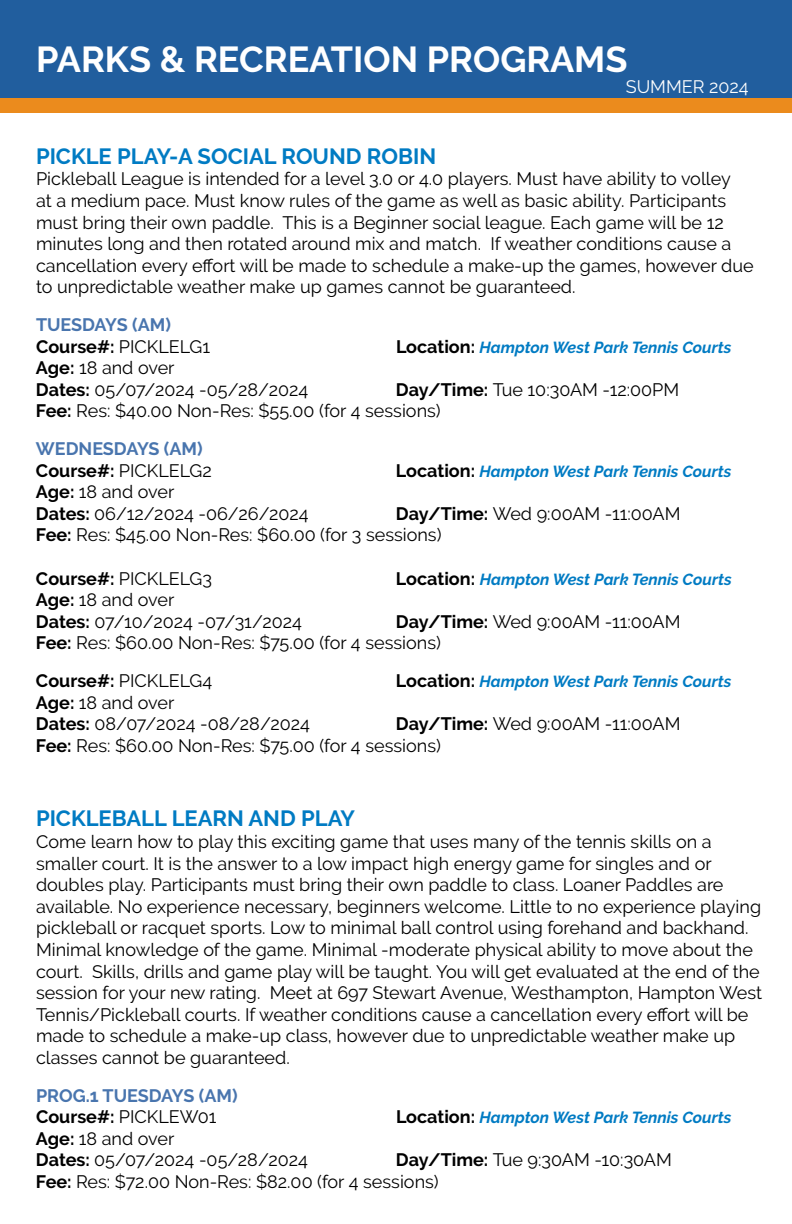
<style>
.page{position:relative;width:792px;height:1224px;background:#fff}
.page>*{position:absolute;margin:0;border:0;box-sizing:border-box;transform-origin:0 0}
.t1{font:700 36px "Raleway";color:#fff}
.t2{font:700 22px "Raleway";color:#007bc3}
.t3{font:18px/21.6px "Raleway";color:#000}
.t4{font:700 18px/21.6px "Raleway";color:#4975ae}
.t5{font:18px "Raleway";color:#fff}
.t6{font:italic 700 16px "Raleway";color:#007bc3}
.s1{color:#000}
.s2{font-weight:400;color:#000}
.s3{font-style:normal;font-size:18px;color:#000}
.s4{font-weight:700}
</style>
<div class="page">
<div style="left:0;top:0;width:792px;height:101px;background:#215e9e"></div>
<div style="left:0;top:99px;width:792px;height:14px;background:#eb8b1d"></div>
<h1 class="t1" style="left:36px;top:39px;width:593px">PARKS &amp; RECREATION PROGRAMS</h1>
<p class="t5" style="left:626px;top:76px;width:124px">SUMMER 2024</p>
<p class="t2" style="left:36px;top:143px;width:402px">PICKLE PLAY-A SOCIAL ROUND ROBIN</p>
<p class="t3" style="left:36px;top:168px;width:719px">Pickleball League is intended for a level 3.0 or 4.0 players. Must have ability to volley<br>at a medium pace. Must know rules of the game as well as basic ability. Participants must bring their own paddle. This is a Beginner social league. Each game will be 12 minutes long and then rotated around mix and match. If weather conditions cause a cancellation every effort will be made to schedule a make-up the games, however due to unpredictable weather make up games cannot be guaranteed.</p>
<p class="t4" style="left:36px;top:314px;width:176px">TUESDAYS (AM)<br><span class="s1">Course#:</span> <span class="s2">PICKLELG1</span></p>
<p class="t6" style="left:396px;top:338px;width:337px"><span class="s3">Location:</span> Hampton West Park Tennis Courts</p>
<p class="t3" style="left:36px;top:357px;width:274px"><span class="s4">Age:</span> 18 and over<br><span class="s4">Dates:</span> 05/07/2024 -05/28/2024</p>
<p class="t3" style="left:36px;top:379px;width:645px;text-indent:360px"><span class="s4">Day/Time:</span> Tue 10:30AM -12:00PM<br><span class="s4">Fee:</span> Res: $40.00 Non-Res: $55.00 (for 4 sessions)</p>
<p class="t4" style="left:36px;top:438px;width:177px">WEDNESDAYS (AM)<br><span class="s1">Course#:</span> <span class="s2">PICKLELG2</span></p>
<p class="t6" style="left:396px;top:462px;width:337px"><span class="s3">Location:</span> Hampton West Park Tennis Courts</p>
<p class="t3" style="left:36px;top:481px;width:274px"><span class="s4">Age:</span> 18 and over<br><span class="s4">Dates:</span> 06/12/2024 -06/26/2024</p>
<p class="t3" style="left:36px;top:503px;width:646px;text-indent:360px"><span class="s4">Day/Time:</span> Wed 9:00AM -11:00AM<br><span class="s4">Fee:</span> Res: $45.00 Non-Res: $60.00 (for 3 sessions)</p>
<p class="t3" style="left:36px;top:567px;width:178px"><span class="s4">Course#:</span> PICKLELG3</p>
<p class="t6" style="left:396px;top:570px;width:337px"><span class="s3">Location:</span> Hampton West Park Tennis Courts</p>
<p class="t3" style="left:36px;top:589px;width:268px"><span class="s4">Age:</span> 18 and over<br><span class="s4">Dates:</span> 07/10/2024 -07/31/2024</p>
<p class="t3" style="left:36px;top:611px;width:646px;text-indent:360px"><span class="s4">Day/Time:</span> Wed 9:00AM -11:00AM<br><span class="s4">Fee:</span> Res: $60.00 Non-Res: $75.00 (for 4 sessions)</p>
<p class="t3" style="left:36px;top:670px;width:178px"><span class="s4">Course#:</span> PICKLELG4</p>
<p class="t6" style="left:396px;top:672px;width:337px"><span class="s3">Location:</span> Hampton West Park Tennis Courts</p>
<p class="t3" style="left:36px;top:691px;width:276px"><span class="s4">Age:</span> 18 and over<br><span class="s4">Dates:</span> 08/07/2024 -08/28/2024</p>
<p class="t3" style="left:36px;top:713px;width:646px;text-indent:360px"><span class="s4">Day/Time:</span> Wed 9:00AM -11:00AM<br><span class="s4">Fee:</span> Res: $60.00 Non-Res: $75.00 (for 4 sessions)</p>
<p class="t2" style="left:36px;top:806px;width:321px">PICKLEBALL LEARN AND PLAY</p>
<p class="t3" style="left:36px;top:831px;width:728px">Come learn how to play this exciting game that uses many of the tennis skills on a smaller court. It is the answer to a low impact high energy game for singles and or doubles play. Participants must bring their own paddle to class. Loaner Paddles are available. No experience necessary, beginners welcome. Little to no experience playing pickleball or racquet sports. Low to minimal ball control using forehand and backhand.<br>Minimal knowledge of the game. Minimal -moderate physical ability to move about the court. Skills, drills and game play will be taught. You will get evaluated at the end of the session for your new rating. Meet at 697 Stewart Avenue, Westhampton, Hampton West Tennis/Pickleball courts. If weather conditions cause a cancellation every effort will be made to schedule a make-up class, however due to unpredictable weather make up classes cannot be guaranteed.</p>
<p class="t4" style="left:36px;top:1084px;width:203px">PROG.1 TUESDAYS (AM)<br><span class="s1">Course#:</span> <span class="s2">PICKLEW01</span></p>
<p class="t6" style="left:396px;top:1108px;width:337px"><span class="s3">Location:</span> Hampton West Park Tennis Courts</p>
<p class="t3" style="left:36px;top:1128px;width:274px"><span class="s4">Age:</span> 18 and over<br><span class="s4">Dates:</span> 05/07/2024 -05/28/2024</p>
<p class="t3" style="left:36px;top:1149px;width:637px;text-indent:360px"><span class="s4">Day/Time:</span> Tue 9:30AM -10:30AM<br><span class="s4">Fee:</span> Res: $72.00 Non-Res: $82.00 (for 4 sessions)</p>
</div>
